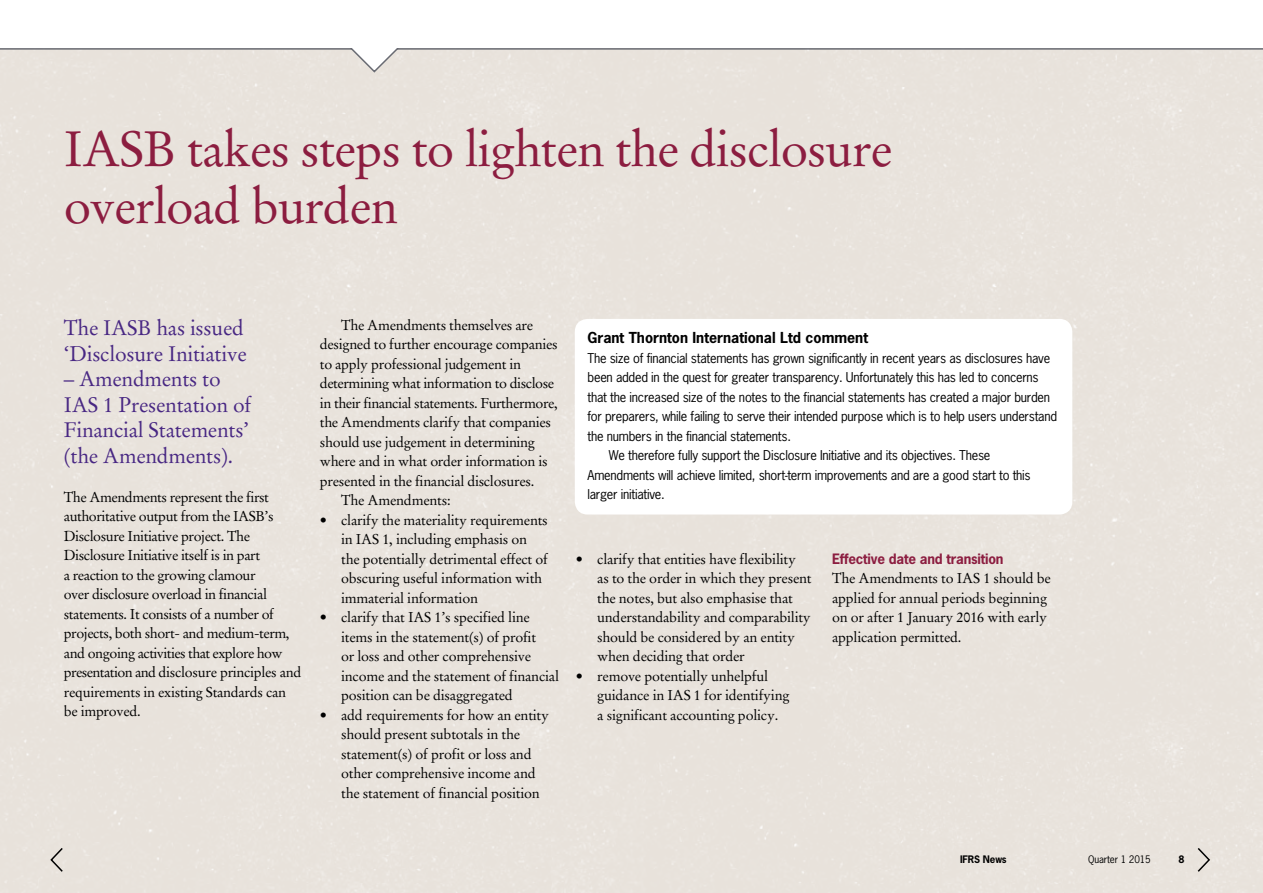
<style>
.page{position:relative;width:1263px;height:893px;background:#fff}
.page>*{position:absolute;margin:0;border:0;box-sizing:border-box;transform-origin:0 0}
.t1{font:49.5px/57px "Stempel Garamond";letter-spacing:-.02em;color:#8c1d40}
.t2{font:21px/25.5px "Stempel Garamond";letter-spacing:-.01em;color:#482783}
.t3{font:14.25px/19.5px "Stempel Garamond";letter-spacing:-.015em;color:#000}
.t4{font:700 14.25px "News Gothic";color:#000}
.t5{font:700 13.5px "News Gothic";letter-spacing:-.015em;color:#8c1d40}
.t6{font:12.75px "News Gothic";letter-spacing:-.02em;color:#000}
.t7{font:9.75px "News Gothic";letter-spacing:-.015em;color:#000}
.t8{font:700 9.75px "News Gothic";letter-spacing:-.015em;color:#000}
</style>
<div class="page">
<svg style="left:1196px;top:846px;width:15px;height:27px"></svg>
<svg style="left:49px;top:846px;width:15px;height:27px"></svg>
<hr style="left:0;top:48px;width:1263px;height:2px;background:#696b73">
<svg style="left:348px;top:48px;width:55px;height:26px"></svg>
<h1 class="t1" style="left:64px;top:121px;width:830px">IASB takes steps to lighten the disclosure overload burden</h1>
<h2 class="t2" style="left:64px;top:315px;width:184px">The IASB has issued ‘Disclosure Initiative</h2>
<h2 class="t2" style="left:64px;top:366px;width:189px">– Amendments to<br>IAS 1 Presentation of<br>Financial Statements’ (the Amendments).</h2>
<p class="t3" style="left:64px;top:487px;width:239px">The Amendments represent the first authoritative output from the IASB’s Disclosure Initiative project. The Disclosure Initiative itself is in part<br>a reaction to the growing clamour<br>over disclosure overload in financial statements. It consists of a number of projects, both short- and medium-term, and ongoing activities that explore how presentation and disclosure principles and requirements in existing Standards can be improved.</p>
<p class="t3" style="left:341px;top:315px;width:193px">The Amendments themselves are</p>
<p class="t3" style="left:320px;top:335px;width:239px">designed to further encourage companies</p>
<p class="t3" style="left:320px;top:354px;width:203px">to apply professional judgement in</p>
<p class="t3" style="left:320px;top:374px;width:236px">determining what information to disclose</p>
<p class="t3" style="left:320px;top:393px;width:239px">in their financial statements. Furthermore,</p>
<p class="t3" style="left:320px;top:413px;width:233px">the Amendments clarify that companies</p>
<p class="t3" style="left:320px;top:432px;width:217px">should use judgement in determining</p>
<p class="t3" style="left:320px;top:452px;width:229px">where and in what order information is</p>
<p class="t3" style="left:320px;top:471px;width:216px">presented in the financial disclosures.</p>
<p class="t3" style="left:341px;top:491px;width:111px">The Amendments:</p>
<p class="t3" style="left:341px;top:510px;width:208px;text-indent:-21px">• clarify the materiality requirements in IAS 1, including emphasis on the potentially detrimental effect of obscuring useful information with immaterial information</p>
<p class="t3" style="left:341px;top:608px;width:219px;text-indent:-21px">• clarify that IAS 1’s specified line items in the statement(s) of profit<br>or loss and other comprehensive income and the statement of financial position can be disaggregated</p>
<p class="t3" style="left:341px;top:705px;width:209px;text-indent:-21px">• add requirements for how an entity should present subtotals in the statement(s) of profit or loss and other comprehensive income and the statement of financial position</p>
<p class="t4" style="left:587px;top:328px;width:282px">Grant Thornton International Ltd comment</p>
<p class="t6" style="left:587px;top:350px;width:464px">The size of financial statements has grown significantly in recent years as disclosures have</p>
<p class="t6" style="left:587px;top:369px;width:453px">been added in the quest for greater transparency. Unfortunately this has led to concerns</p>
<p class="t6" style="left:587px;top:389px;width:464px">that the increased size of the notes to the financial statements has created a major burden</p>
<p class="t6" style="left:587px;top:408px;width:471px">for preparers, while failing to serve their intended purpose which is to help users understand</p>
<p class="t6" style="left:587px;top:428px;width:205px">the numbers in the financial statements.</p>
<p class="t6" style="left:609px;top:447px;width:383px">We therefore fully support the Disclosure Initiative and its objectives. These</p>
<p class="t6" style="left:587px;top:467px;width:445px">Amendments will achieve limited, short-term improvements and are a good start to this</p>
<p class="t6" style="left:587px;top:486px;width:79px">larger initiative.</p>
<p class="t3" style="left:597px;top:549px;width:216px;text-indent:-21px">• clarify that entities have flexibility<br>as to the order in which they present the notes, but also emphasise that understandability and comparability should be considered by an entity when deciding that order</p>
<p class="t3" style="left:597px;top:666px;width:194px;text-indent:-21px">• remove potentially unhelpful guidance in IAS 1 for identifying a significant accounting policy.</p>
<p class="t5" style="left:832px;top:550px;width:173px">Effective date and transition</p>
<p class="t3" style="left:832px;top:569px;width:220px">The Amendments to IAS 1 should be applied for annual periods beginning on or after 1 January 2016 with early application permitted.</p>
<p class="t8" style="left:960px;top:852px;width:48px">IFRS News</p>
<p class="t7" style="left:1088px;top:853px;width:64px">Quarter 1 2015</p>
<p class="t8" style="left:1179px;top:852px;width:8px">8</p>
</div>
